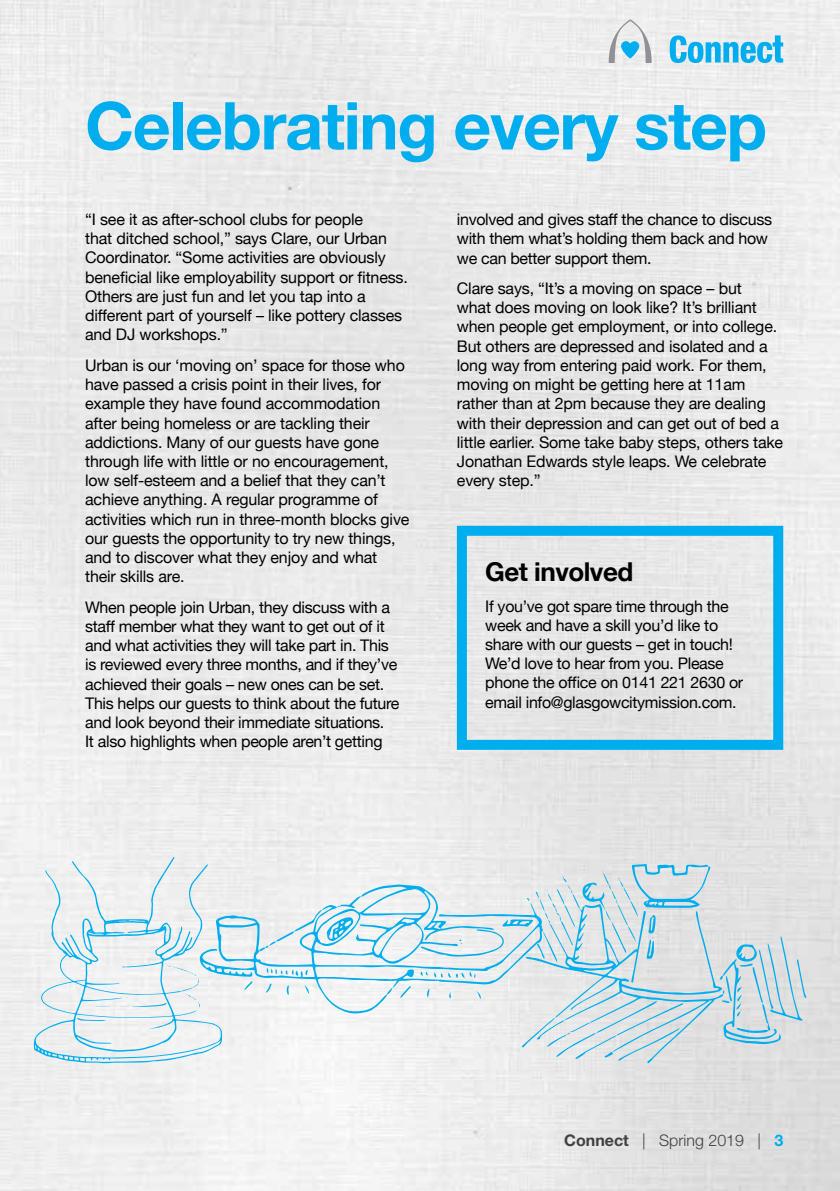
<style>
.page{position:relative;width:840px;height:1191px;background:#fff}
.page>*{position:absolute;margin:0;border:0;box-sizing:border-box;transform-origin:0 0}
.t1{font:700 66px "Helvetica Neue";letter-spacing:-.02em;color:#00aeef}
.t2{font:700 26px "Helvetica Neue";letter-spacing:-.02em;color:#000}
.t3{font:16px/19.2px "Helvetica Neue";letter-spacing:-.01em;color:#000}
.t4{font:300 16px "Helvetica Neue LT Std";color:#414042}
.s1{font-weight:700}
.s2{font-weight:700;color:#00aeef}
</style>
<div class="page">
<img style="left:0;top:0;width:839px;height:1191px">
<svg style="left:669px;top:35px;width:113px;height:28px;background:#75cced"></svg>
<svg style="left:608px;top:19px;width:43px;height:44px"></svg>
<div style="left:456px;top:526px;width:326px;height:224px;border:10px solid #00aeef"></div>
<svg style="left:222px;top:884px;width:198px;height:130px;fill:#f1f1f1"></svg>
<svg style="left:400px;top:986px;width:11px;height:12px"></svg>
<svg style="left:244px;top:981px;width:8px;height:9px"></svg>
<svg style="left:265px;top:983px;width:7px;height:9px"></svg>
<svg style="left:386px;top:987px;width:6px;height:7px"></svg>
<svg style="left:286px;top:985px;width:3px;height:9px"></svg>
<svg style="left:304px;top:985px;width:5px;height:9px"></svg>
<svg style="left:305px;top:969px;width:2px;height:6px"></svg>
<svg style="left:266px;top:968px;width:32px;height:8px"></svg>
<svg style="left:259px;top:896px;width:102px;height:55px"></svg>
<svg style="left:420px;top:864px;width:385px;height:199px;background:#d2e0e6"></svg>
<svg style="left:34px;top:856px;width:188px;height:207px"></svg>
<h1 class="t1" style="left:85px;top:74px;width:683px">Celebrating every step</h1>
<p class="t3" style="left:85px;top:211px;width:324px">“I see it as after-school clubs for people<br>that ditched school,” says Clare, our Urban Coordinator. “Some activities are obviously beneficial like employability support or fitness.<br>Others are just fun and let you tap into a different part of yourself – like pottery classes and DJ workshops.”</p>
<p class="t3" style="left:85px;top:356px;width:325px">Urban is our ‘moving on’ space for those who have passed a crisis point in their lives, for example they have found accommodation after being homeless or are tackling their addictions. Many of our guests have gone through life with little or no encouragement, low self-esteem and a belief that they can’t achieve anything. A regular programme of activities which run in three-month blocks give our guests the opportunity to try new things, and to discover what they enjoy and what their skills are.</p>
<p class="t3" style="left:85px;top:598px;width:315px">When people join Urban, they discuss with a staff member what they want to get out of it and what activities they will take part in. This is reviewed every three months, and if they’ve achieved their goals – new ones can be set.<br>This helps our guests to think about the future and look beyond their immediate situations.<br>It also highlights when people aren’t getting</p>
<p class="t3" style="left:456px;top:211px;width:316px">involved and gives staff the chance to discuss with them what’s holding them back and how we can better support them.</p>
<p class="t3" style="left:456px;top:280px;width:327px">Clare says, “It’s a moving on space – but<br>what does moving on look like? It’s brilliant when people get employment, or into college.<br>But others are depressed and isolated and a long way from entering paid work. For them, moving on might be getting here at 11am rather than at 2pm because they are dealing with their depression and can get out of bed a little earlier. Some take baby steps, others take Jonathan Edwards style leaps. We celebrate every step.”</p>
<h2 class="t2" style="left:485px;top:551px;width:149px">Get involved</h2>
<p class="t3" style="left:485px;top:597px;width:259px">If you’ve got spare time through the week and have a skill you’d like to share with our guests – get in touch!<br>We’d love to hear from you. Please phone the office on 0141 221 2630 or email info@glasgowcitymission.com.</p>
<p class="t4" style="left:564px;top:1130px;width:220px"><span class="s1">Connect</span> | Spring 2019 | <span class="s2">3</span></p>
</div>
